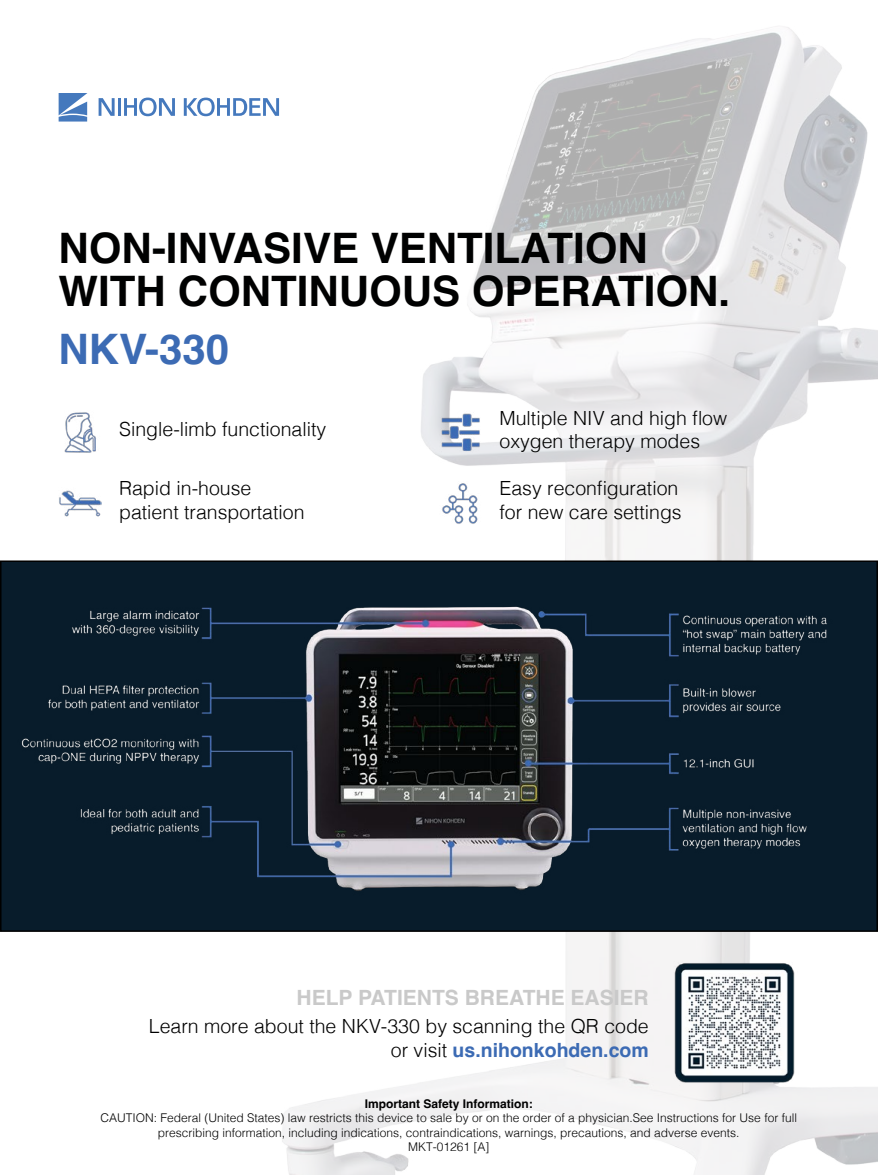
<style>
.page{position:relative;width:878px;height:1175px;background:#fff}
.page>*{position:absolute;margin:0;border:0;box-sizing:border-box;transform-origin:0 0}
.t1{font:700 42px/43.5px "Helvetica";color:#000101}
.t2{font:700 42px "Helvetica";color:#3c6bb4}
.t3{font:700 21px "Helvetica";color:#c9c9c9}
.t4{font:300 19.5px/23.4px "Helvetica";color:#000}
.t5{font:300 12px/14.4px "Helvetica";color:#000;text-align:center}
.t6{font:700 12px "Helvetica";color:#000}
.s1{font-weight:700;color:#3c6bb4}
</style>
<div class="page">
<img style="left:279px;top:27px;width:599px;height:1147px">
<div style="left:1px;top:561px;width:876px;height:370px;background:#081c2b"></div>
<img style="left:64px;top:412px;width:32px;height:41px">
<img style="left:59px;top:490px;width:43px;height:27px">
<img style="left:439px;top:411px;width:43px;height:43px">
<img style="left:439px;top:481px;width:43px;height:43px">
<img style="left:0;top:591px;width:878px;height:309px">
<img style="left:668px;top:956px;width:130px;height:133px">
<svg style="left:99px;top:98px;width:16px;height:18px"></svg>
<hr style="left:118px;top:98px;width:3px;height:18px;background:#4579bd">
<svg style="left:124px;top:98px;width:51px;height:18px"></svg>
<svg style="left:184px;top:98px;width:95px;height:18px"></svg>
<svg style="left:59px;top:93px;width:28px;height:28px"></svg>
<h1 class="t1" style="left:59px;top:231px;width:673px">NON-INVASIVE VENTILATION<br>WITH CONTINUOUS OPERATION.</h1>
<h1 class="t2" style="left:59px;top:323px;width:172px">NKV-330</h1>
<h3 class="t4" style="left:119px;top:416px;width:208px">Single-limb functionality</h3>
<h3 class="t4" style="left:119px;top:475px;width:187px">Rapid in-house patient transportation</h3>
<h3 class="t4" style="left:499px;top:405px;width:229px">Multiple NIV and high flow oxygen therapy modes</h3>
<h3 class="t4" style="left:499px;top:475px;width:184px">Easy reconfiguration for new care settings</h3>
<h2 class="t3" style="left:296px;top:984px;width:354px">HELP PATIENTS BREATHE EASIER</h2>
<h3 class="t4" style="left:149px;top:1013px;width:501px;text-align:right">Learn more about the NKV-330 by scanning the QR code or visit <span class="s1">us.nihonkohden.com</span></h3>
<p class="t6" style="left:364px;top:1096px;width:170px">Important Safety Information:</p>
<p class="t5" style="left:100px;top:1109px;width:698px">CAUTION: Federal (United States) law restricts this device to sale by or on the order of a physician.See Instructions for Use for full prescribing information, including indications, contraindications, warnings, precautions, and adverse events.<br>MKT-01261 [A]</p>
</div>
